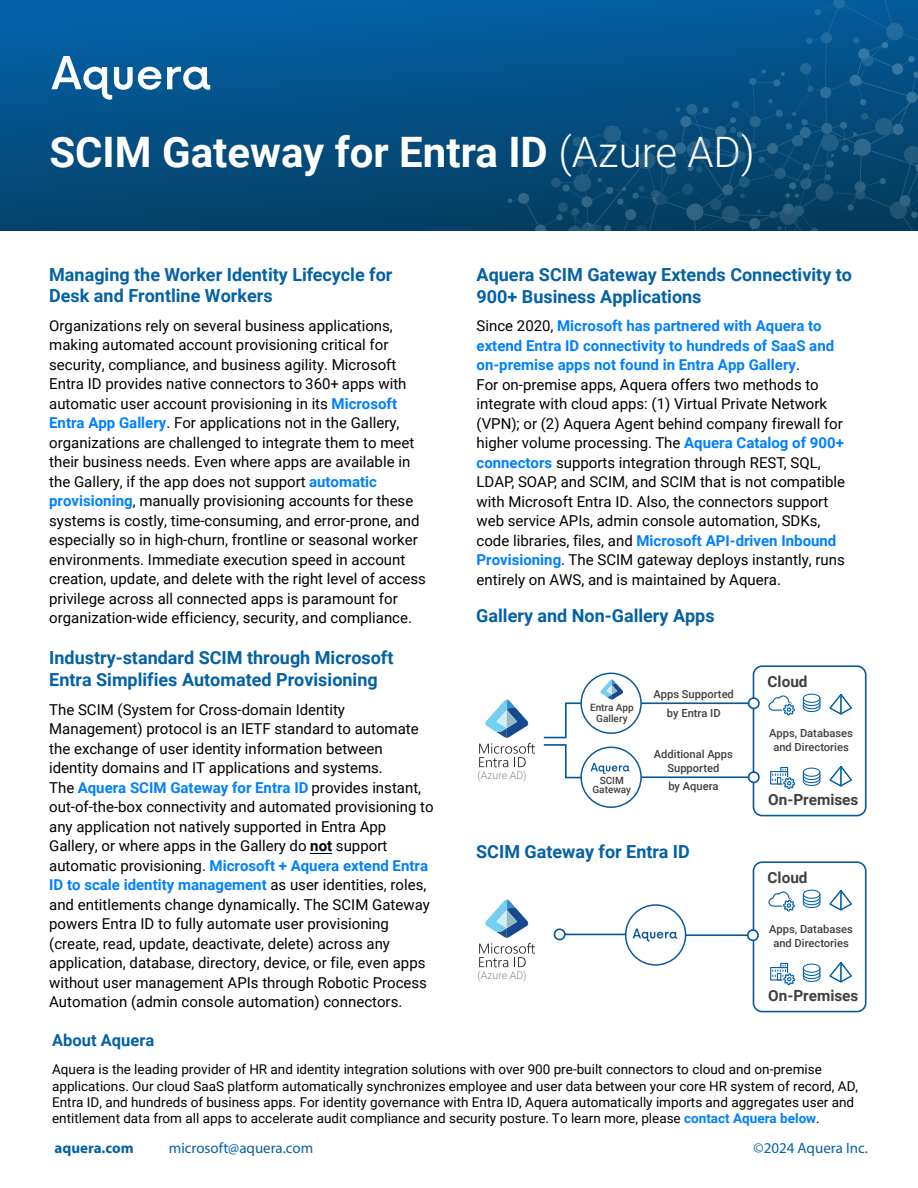
<style>
.page{position:relative;width:918px;height:1188px;background:#fff}
.page>*{position:absolute;margin:0;border:0;box-sizing:border-box;transform-origin:0 0}
.t1{font:700 42px "Roboto";color:#fff}
.t2{font:700 18px/21.6px "Roboto";color:#0461a5}
.t3{font:700 16.5px "Roboto";color:#0461a5}
.t4{font:700 15.3px "Roboto";color:#404040}
.t5{font:15px/19.5px "Roboto";color:#000}
.t6{font:15px "Myriad Pro";color:#0461a5}
.t7{font:700 15px "Myriad Pro";color:#0461a5}
.t8{font:13.5px/16.2px "Roboto";color:#000}
.t9{font:500 11.1px/13.4px "Roboto";color:#404040;text-align:center}
.t10{font:300 10.5px "Roboto";color:#858585}
.t11{font:500 10.05px/9.6px "Roboto";color:#404040;text-align:center}
.s1{font-weight:300}
.s2{font-weight:700;color:#0080ff}
.s3{font-weight:700}
</style>
<div class="page">
<div style="left:0;top:0;width:918px;height:230px;background:linear-gradient(to bottom,#0462a7,#044066)"></div>
<svg style="left:51px;top:56px;width:159px;height:44px"></svg>
<div style="left:803px;top:694px;width:17px;height:8px;background:#307cb4;border-radius:50%"></div>
<div style="left:803px;top:694px;width:17px;height:9px;border:1px solid #0461a5;border-radius:50%"></div>
<div style="left:803px;top:768px;width:17px;height:8px;background:#2173af;border-radius:50%"></div>
<div style="left:803px;top:768px;width:17px;height:9px;border:1px solid #0461a5;border-radius:50%"></div>
<svg style="left:829px;top:694px;width:23px;height:21px"></svg>
<svg style="left:829px;top:766px;width:23px;height:21px"></svg>
<svg style="left:768px;top:695px;width:53px;height:21px"></svg>
<svg style="left:770px;top:771px;width:2px;height:14px"></svg>
<div style="left:780px;top:767px;width:8px;height:5px;border:1px solid #0461a5"></div>
<svg style="left:772px;top:769px;width:49px;height:21px"></svg>
<div style="left:753px;top:665px;width:114px;height:151px;border:2px solid #08589c;border-radius:9px"></div>
<svg style="left:747px;top:697px;width:13px;height:12px"></svg>
<hr style="left:641px;top:702px;width:108px;height:2px;background:#08589c">
<svg style="left:747px;top:771px;width:13px;height:12px"></svg>
<hr style="left:641px;top:776px;width:108px;height:2px;background:#08589c">
<svg style="left:581px;top:673px;width:60px;height:60px"></svg>
<svg style="left:543px;top:679px;width:86px;height:100px"></svg>
<svg style="left:479px;top:700px;width:56px;height:67px"></svg>
<div style="left:753px;top:861px;width:114px;height:151px;border:2px solid #08589c;border-radius:9px"></div>
<svg style="left:746px;top:929px;width:13px;height:12px"></svg>
<hr style="left:651px;top:934px;width:97px;height:2px;background:#08589c">
<svg style="left:553px;top:929px;width:14px;height:12px"></svg>
<hr style="left:565px;top:934px;width:96px;height:1px;background:#08589c">
<div style="left:803px;top:890px;width:17px;height:8px;background:#2d7ab3;border-radius:50%"></div>
<div style="left:803px;top:890px;width:17px;height:9px;border:1px solid #0461a5;border-radius:50%"></div>
<div style="left:803px;top:964px;width:17px;height:8px;background:#1d70ad;border-radius:50%"></div>
<div style="left:803px;top:964px;width:17px;height:9px;border:1px solid #0461a5;border-radius:50%"></div>
<svg style="left:829px;top:890px;width:23px;height:21px"></svg>
<svg style="left:829px;top:962px;width:23px;height:21px"></svg>
<svg style="left:768px;top:891px;width:53px;height:21px"></svg>
<svg style="left:770px;top:967px;width:2px;height:14px"></svg>
<div style="left:780px;top:963px;width:8px;height:5px;border:1px solid #0461a5"></div>
<svg style="left:772px;top:965px;width:49px;height:21px"></svg>
<div style="left:626px;top:905px;width:60px;height:60px;background:#fff;border-radius:50%"></div>
<div style="left:625px;top:904px;width:61px;height:62px;border:1px solid #08589c;border-radius:50%"></div>
<svg style="left:633px;top:929px;width:44px;height:13px"></svg>
<svg style="left:479px;top:900px;width:56px;height:67px"></svg>
<div style="left:518px;top:193px;width:11px;height:11px;background:#306687;border-radius:50%"></div>
<svg style="left:507px;top:198px;width:12px;height:5px"></svg>
<svg style="left:526px;top:0;width:392px;height:230px;background:#084f7f"></svg>
<svg style="left:311px;top:853px;width:21px;height:1px"></svg>
<h1 class="t1" style="left:49px;top:123px;width:707px">SCIM Gateway for Entra ID <span class="s1">(Azure AD)</span></h1>
<p class="t2" style="left:49px;top:263px;width:345px">Managing the Worker Identity Lifecycle for<br>Desk and Frontline Workers</p>
<p class="t5" style="left:49px;top:315px;width:378px">Organizations rely on several business applications, making automated account provisioning critical for security, compliance, and business agility. Microsoft Entra ID provides native connectors to 360+ apps with automatic user account provisioning in its <span class="s2">Microsoft Entra App Gallery</span>. For applications not in the Gallery, organizations are challenged to integrate them to meet their business needs. Even where apps are available in the Gallery, if the app does not support <span class="s2">automatic provisioning</span>, manually provisioning accounts for these systems is costly, time-consuming, and error-prone, and especially so in high-churn, frontline or seasonal worker environments. Immediate execution speed in account creation, update, and delete with the right level of access privilege across all connected apps is paramount for organization-wide efficiency, security, and compliance.</p>
<p class="t2" style="left:49px;top:647px;width:346px">Industry-standard SCIM through Microsoft<br>Entra Simplifies Automated Provisioning</p>
<p class="t5" style="left:49px;top:699px;width:386px">The SCIM (System for Cross-domain Identity Management) protocol is an IETF standard to automate the exchange of user identity information between identity domains and IT applications and systems.<br>The <span class="s2">Aquera SCIM Gateway for Entra ID</span> provides instant, out-of-the-box connectivity and automated provisioning to any application not natively supported in Entra App Gallery, or where apps in the Gallery do <span class="s3">not</span> support automatic provisioning. <span class="s2">Microsoft + Aquera extend Entra ID to scale identity management</span> as user identities, roles, and entitlements change dynamically . The SCIM Gateway powers Entra ID to fully automate user provisioning (create, read, update, deactivate, delete) across any application, database, directory, device, or file, even apps without user management APIs through Robotic Process Automation (admin console automation) connectors.</p>
<p class="t3" style="left:52px;top:1029px;width:104px">About Aquera</p>
<p class="t2" style="left:477px;top:263px;width:377px">Aquera SCIM Gateway Extends Connectivity to<br>900+ Business Applications</p>
<p class="t5" style="left:477px;top:316px;width:370px">Since 2020, <span class="s2">Microsoft has partnered with Aquera to extend Entra ID connectivity to hundreds of SaaS and on-premise apps not found in Entra App Gallery</span>.<br>For on-premise apps, Aquera offers two methods to integrate with cloud apps: (1) Virtual Private Network (VPN); or (2) Aquera Agent behind company firewall for higher volume processing. The <span class="s2">Aquera Catalog of 900+ connectors</span> supports integration through REST, SQL, LDAP, SOAP, and SCIM, and SCIM that is not compatible with Microsoft Entra ID. Also, the connectors support web service APIs, admin console automation, SDKs, code libraries, files, and <span class="s2">Microsoft API-driven Inbound Provisioning</span>. The SCIM gateway deploys instantly, runs entirely on AWS, and is maintained by Aquera.</p>
<p class="t2" style="left:476px;top:604px;width:240px">Gallery and Non-Gallery Apps</p>
<p class="t10" style="left:477px;top:768px;width:51px">(Azure AD)</p>
<p class="t11" style="left:590px;top:702px;width:45px;line-height:10.8px">Entra App<br>Gallery</p>
<p class="t11" style="left:592px;top:775px;width:40px">SCIM<br>Gateway</p>
<p class="t9" style="left:654px;top:684px;width:82px;line-height:18.9px">Apps Supported by Entra ID</p>
<p class="t9" style="left:654px;top:747px;width:81px">Additional Apps<br>Supported</p>
<p class="t9" style="left:668px;top:779px;width:52px">by Aquera</p>
<p class="t2" style="left:476px;top:840px;width:215px">SCIM Gateway for Entra ID</p>
<p class="t10" style="left:477px;top:968px;width:51px">(Azure AD)</p>
<p class="t4" style="left:768px;top:671px;width:42px">Cloud</p>
<p class="t9" style="left:769px;top:726px;width:85px">Apps, Databases and Directories</p>
<p class="t4" style="left:768px;top:789px;width:92px">On-Premises</p>
<p class="t4" style="left:768px;top:867px;width:42px">Cloud</p>
<p class="t9" style="left:769px;top:922px;width:85px">Apps, Databases and Directories</p>
<p class="t4" style="left:768px;top:985px;width:92px">On-Premises</p>
<p class="t8" style="left:52px;top:1061px;width:808px">Aquera is the leading provider of HR and identity integration solutions with over 900 pre-built connectors to cloud and on-premise applications. Our cloud SaaS platform automatically synchronizes employee and user data between your core HR system of record, AD, Entra ID, and hundreds of business apps. For identity governance with Entra ID, Aquera automatically imports and aggregates user and entitlement data from all apps to accelerate audit compliance and security posture. To learn more, please <span class="s2">contact Aquera below</span>.</p>
<p class="t7" style="left:55px;top:1138px;width:81px">aquera.com</p>
<p class="t6" style="left:169px;top:1139px;width:146px">microsoft@aquera.com</p>
<p class="t6" style="left:754px;top:1139px;width:116px">©2024 Aquera Inc.</p>
</div>
